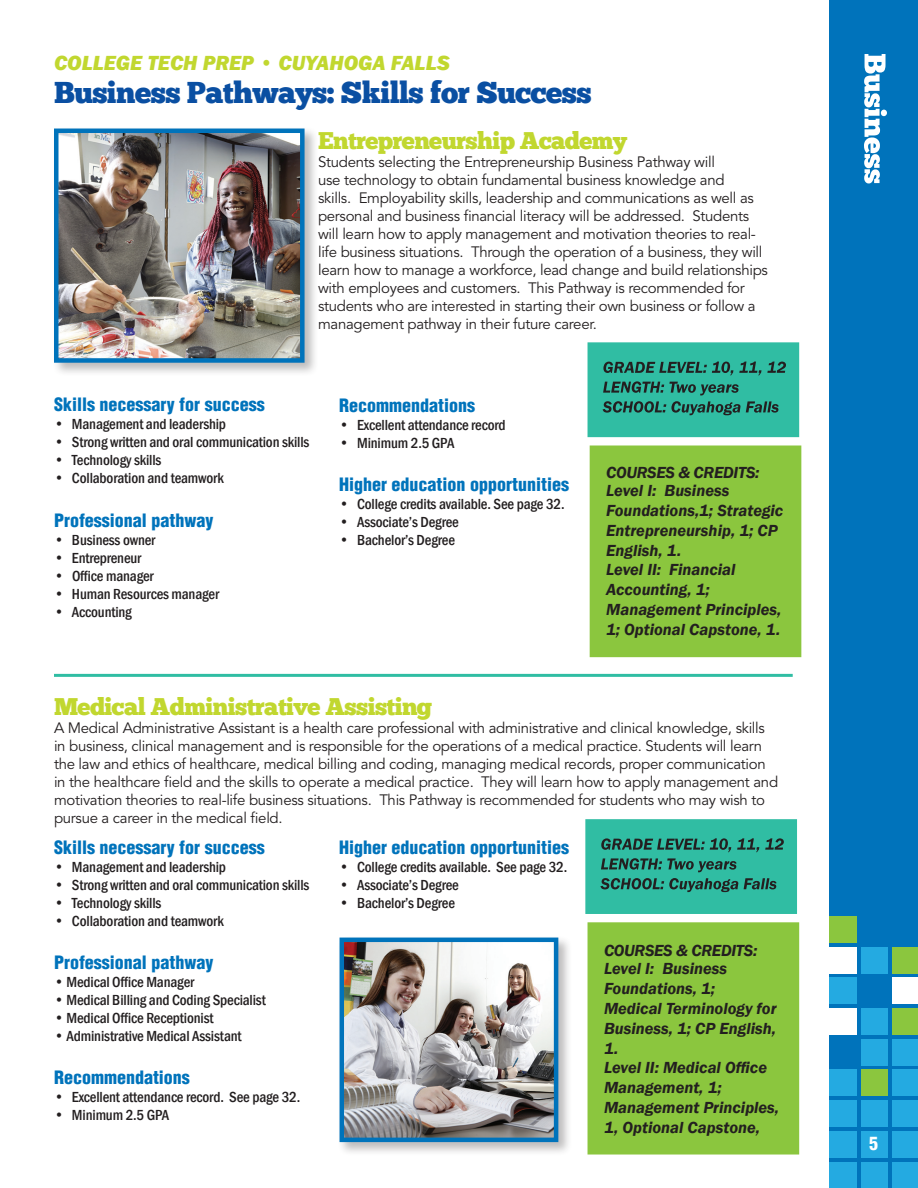
<style>
.page{position:relative;width:918px;height:1188px;background:#fff}
.page>*{position:absolute;margin:0;border:0;box-sizing:border-box;transform-origin:0 0}
.t1{font:30px "Chunk Five Ex";letter-spacing:-.02em;color:#0a4fa2}
.Normal__Web{font:24px "Chunk Five Ex";letter-spacing:-.025em;color:#c1d72f}
.t2{font:italic 800 21px "Franklin Gothic";color:#c1d72f}
.t3{font:900 condensed 18px "Helvetica";color:#0073bb}
.t4{font:900 condensed 18px "Helvetica";color:#fff}
.t5{font:italic 600 16.5px/19.8px "Franklin Gothic";color:#231f20}
.t6{font:italic 600 16.5px "Franklin Gothic";letter-spacing:-.02em;color:#231f20}
.Normal__Web-2{font:15px/18px "Avenir LT Std";letter-spacing:-.02em;color:#231f20}
.t7{font:500 condensed 15px "Franklin Gothic";letter-spacing:-.01em;color:#231f20}
</style>
<div class="page">
<div style="left:829px;top:0;width:89px;height:1188px;background:#0073bb"></div>
<div style="left:892px;top:1162px;width:26px;height:26px;background:#24aae1"></div>
<div style="left:892px;top:1131px;width:26px;height:26px;background:#24aae1"></div>
<div style="left:892px;top:1100px;width:26px;height:27px;background:#24aae1"></div>
<div style="left:892px;top:1070px;width:26px;height:26px;background:#24aae1"></div>
<div style="left:861px;top:1162px;width:26px;height:26px;background:#24aae1"></div>
<div style="left:861px;top:1131px;width:26px;height:26px;background:#24aae1"></div>
<div style="left:861px;top:1100px;width:26px;height:27px;background:#24aae1"></div>
<div style="left:861px;top:1070px;width:26px;height:26px;background:#8bc63e"></div>
<div style="left:829px;top:1162px;width:28px;height:26px;background:#24aae1"></div>
<div style="left:829px;top:1131px;width:28px;height:26px;background:#24aae1"></div>
<div style="left:829px;top:1100px;width:28px;height:27px;background:#24aae1"></div>
<div style="left:829px;top:1070px;width:28px;height:26px;background:#24aae1"></div>
<div style="left:892px;top:1039px;width:26px;height:26px;background:#24aae1"></div>
<div style="left:892px;top:1008px;width:26px;height:27px;background:#8bc63e"></div>
<div style="left:892px;top:978px;width:26px;height:26px;background:#fff"></div>
<div style="left:892px;top:947px;width:26px;height:26px;background:#8bc63e"></div>
<div style="left:861px;top:1039px;width:26px;height:26px;background:#24aae1"></div>
<div style="left:861px;top:1008px;width:26px;height:27px;background:#24aae1"></div>
<div style="left:861px;top:947px;width:26px;height:26px;background:#24aae1"></div>
<div style="left:829px;top:1008px;width:28px;height:27px;background:#fff"></div>
<div style="left:829px;top:978px;width:28px;height:26px;background:#24aae1"></div>
<div style="left:829px;top:947px;width:28px;height:26px;background:#fff"></div>
<div style="left:829px;top:916px;width:28px;height:27px;background:#8bc63e"></div>
<svg style="left:864px;top:54px;width:23px;height:129px"></svg>
<div style="left:52px;top:126px;width:267px;height:251px;background:#231f20;opacity:.3"></div>
<img style="left:59px;top:134px;width:241px;height:224px">
<div style="left:54px;top:129px;width:251px;height:234px;border:4px solid #0073bb"></div>
<div style="left:593px;top:448px;width:205px;height:206px;background:#8bc63e"></div>
<div style="left:590px;top:446px;width:211px;height:211px;border:6px solid #8bc63e"></div>
<hr style="left:54px;top:674px;width:739px;height:3px;background:#30bda3">
<div style="left:588px;top:342px;width:211px;height:95px;background:#30bda3"></div>
<svg style="left:603px;top:401px;width:176px;height:14px"></svg>
<svg style="left:603px;top:381px;width:136px;height:14px"></svg>
<svg style="left:603px;top:362px;width:183px;height:13px"></svg>
<div style="left:591px;top:925px;width:205px;height:227px;background:#8bc63e"></div>
<div style="left:588px;top:922px;width:211px;height:233px;border:6px solid #8bc63e"></div>
<div style="left:585px;top:819px;width:212px;height:95px;background:#30bda3"></div>
<svg style="left:600px;top:878px;width:177px;height:14px"></svg>
<svg style="left:601px;top:858px;width:136px;height:14px"></svg>
<svg style="left:601px;top:838px;width:183px;height:14px"></svg>
<div style="left:337px;top:935px;width:236px;height:221px;background:#231f20;opacity:.3"></div>
<img style="left:345px;top:943px;width:208px;height:194px">
<div style="left:340px;top:938px;width:218px;height:204px;border:4px solid #0073bb"></div>
<p class="t2" style="left:54px;top:49px;width:397px">COLLEGE TECH PREP • CUYAHOGA FALLS</p>
<p class="t1" style="left:54px;top:70px;width:539px">Business Pathways: Skills for Success</p>
<p class="Normal__Web" style="left:318px;top:122px;width:311px">Entrepreneurship Academy</p>
<p class="Normal__Web-2" style="left:318px;top:153px;width:451px">Students selecting the Entrepreneurship Business Pathway will<br>use technology to obtain fundamental business knowledge and<br>skills. Employability skills, leadership and communications as well as personal and business financial literacy will be addressed. Students will learn how to apply management and motivation theories to real&shy;life business situations. Through the operation of a business, they will learn how to manage a workforce, lead change and build relationships with employees and customers. This Pathway is recommended for students who are interested in starting their own business or follow a management pathway in their future career.</p>
<p class="t3" style="left:54px;top:393px;width:212px">Skills necessary for success</p>
<p class="t7" style="left:54px;top:415px;width:174px">• Management and leadership</p>
<p class="t7" style="left:54px;top:433px;width:257px">• Strong written and oral communication skills</p>
<p class="t7" style="left:54px;top:451px;width:109px">• Technology skills</p>
<p class="t7" style="left:54px;top:469px;width:171px">• Collaboration and teamwork</p>
<p class="t3" style="left:54px;top:509px;width:161px">Professional pathway</p>
<p class="t7" style="left:54px;top:530px;width:103px">• Business owner</p>
<p class="t7" style="left:54px;top:548px;width:89px">• Entrepreneur</p>
<p class="t7" style="left:54px;top:566px;width:101px">• Office manager</p>
<p class="t7" style="left:54px;top:584px;width:167px">• Human Resources manager</p>
<p class="t7" style="left:54px;top:602px;width:79px">• Accounting</p>
<p class="t3" style="left:339px;top:394px;width:137px">Recommendations</p>
<p class="t7" style="left:339px;top:415px;width:168px">• Excellent attendance record</p>
<p class="t7" style="left:339px;top:433px;width:117px">• Minimum 2.5 GPA</p>
<p class="t3" style="left:339px;top:473px;width:231px">Higher education opportunities</p>
<p class="t7" style="left:339px;top:494px;width:227px">• College credits available. See page 32.</p>
<p class="t7" style="left:339px;top:512px;width:121px">• Associate’s Degree</p>
<p class="t7" style="left:339px;top:530px;width:117px">• Bachelor’s Degree</p>
<p class="t6" style="left:606px;top:462px;width:155px">COURSES &amp; CREDITS:</p>
<p class="t5" style="left:606px;top:481px;width:179px">Level I: Business<br>Foundations,1; Strategic<br>Entrepreneurship, 1; CP<br>English, 1.</p>
<p class="t5" style="left:606px;top:560px;width:177px">Level II: Financial<br>Accounting, 1;<br>Management Principles,<br>1; Optional Capstone, 1.</p>
<p class="Normal__Web" style="left:54px;top:689px;width:380px">Medical Administrative Assisting</p>
<p class="Normal__Web-2" style="left:54px;top:719px;width:726px">A Medical Administrative Assistant is a health care professional with administrative and clinical knowledge, skills in business, clinical management and is responsible for the operations of a medical practice. Students will learn the law and ethics of healthcare, medical billing and coding, managing medical records, proper communication in the healthcare field and the skills to operate a medical practice. They will learn how to apply management and motivation theories to real-life business situations. This Pathway is recommended for students who may wish to pursue a career in the medical field.</p>
<p class="t3" style="left:54px;top:836px;width:212px">Skills necessary for success</p>
<p class="t7" style="left:54px;top:857px;width:174px">• Management and leadership</p>
<p class="t7" style="left:54px;top:875px;width:257px">• Strong written and oral communication skills</p>
<p class="t7" style="left:54px;top:893px;width:109px">• Technology skills</p>
<p class="t7" style="left:54px;top:911px;width:171px">• Collaboration and teamwork</p>
<p class="t3" style="left:54px;top:951px;width:161px">Professional pathway</p>
<p class="t7" style="left:54px;top:972px;width:142px">• Medical Office Manager</p>
<p class="t7" style="left:54px;top:990px;width:213px">• Medical Billing and Coding Specialist</p>
<p class="t7" style="left:54px;top:1008px;width:161px">• Medical Office Receptionist</p>
<p class="t7" style="left:54px;top:1026px;width:189px">• Administrative Medical Assistant</p>
<p class="t3" style="left:54px;top:1066px;width:137px">Recommendations</p>
<p class="t7" style="left:54px;top:1087px;width:248px">• Excellent attendance record. See page 32.</p>
<p class="t7" style="left:54px;top:1105px;width:117px">• Minimum 2.5 GPA</p>
<p class="t3" style="left:339px;top:836px;width:231px">Higher education opportunities</p>
<p class="t7" style="left:339px;top:857px;width:230px">• College credits available. See page 32.</p>
<p class="t7" style="left:339px;top:875px;width:121px">• Associate’s Degree</p>
<p class="t7" style="left:339px;top:893px;width:117px">• Bachelor’s Degree</p>
<p class="t6" style="left:604px;top:940px;width:155px">COURSES &amp; CREDITS:</p>
<p class="t5" style="left:604px;top:959px;width:174px">Level I: Business<br>Foundations, 1;<br>Medical Terminology for<br>Business, 1; CP English,<br>1.</p>
<p class="t5" style="left:604px;top:1058px;width:177px">Level II: Medical Office<br>Management, 1;<br>Management Principles,<br>1, Optional Capstone,</p>
<p class="t4" style="left:869px;top:1132px;width:10px">5</p>
</div>
